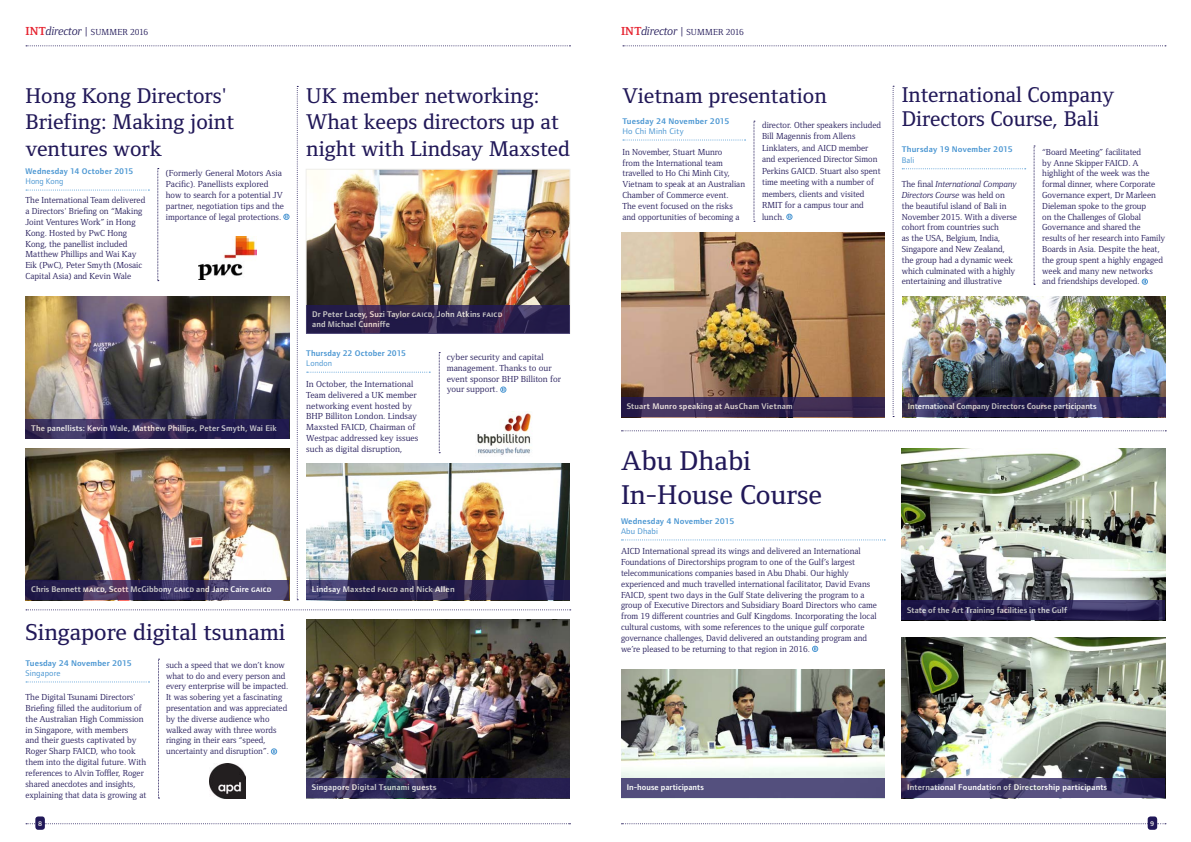
<style>
.page{position:relative;width:1191px;height:842px;background:#fff}
.page>*{position:absolute;margin:0;border:0;box-sizing:border-box;transform-origin:0 0}
.t1{font:500 28px/33.6px "Foundry Form Serif";color:#211858}
.t2{font:500 23.7px "Foundry Form Serif";color:#211858}
.t3{font:500 22px/26.4px "Foundry Form Serif";color:#211858}
.t4{font:9px/10.8px "Foundry Form Serif";color:#211858}
.t5{font:600 8.5px/10.2px "Foundry Form Sans";letter-spacing:.015em;color:#fff}
.t6{font:600 8.5px "Foundry Form Sans";letter-spacing:.02em;color:#4a96d2}
.t7{font:8.5px "Foundry Form Sans";letter-spacing:.01em;color:#4a96d2}
.t8{font:600 7px "Foundry Form Sans";color:#efeeea}
.s1{font-weight:700;font-size:12px;color:#e62330}
.s2{font-style:italic;font-size:12px}
.s3{font-size:12px}
.s4{font-style:italic}
</style>
<div class="page">
<svg style="left:623px;top:45px;width:543px;height:1px"></svg>
<svg style="left:621px;top:823px;width:525px;height:1px"></svg>
<div style="left:1147px;top:816px;width:10px;height:14px;background:#211858;border-radius:3px"></div>
<svg style="left:45px;top:823px;width:525px;height:1px"></svg>
<div style="left:35px;top:816px;width:10px;height:14px;background:#211858;border-radius:3px"></div>
<svg style="left:26px;top:45px;width:544px;height:1px"></svg>
<svg style="left:892px;top:86px;width:2px;height:331px"></svg>
<svg style="left:621px;top:430px;width:545px;height:1px"></svg>
<svg style="left:26px;top:609px;width:545px;height:1px"></svg>
<svg style="left:307px;top:372px;width:123px;height:1px"></svg>
<svg style="left:500px;top:387px;width:6px;height:5px"></svg>
<svg style="left:26px;top:681px;width:123px;height:1px"></svg>
<svg style="left:271px;top:749px;width:6px;height:5px"></svg>
<img style="left:901px;top:638px;width:264px;height:140px">
<img style="left:901px;top:448px;width:264px;height:152px">
<img style="left:621px;top:669px;width:263px;height:109px">
<svg style="left:623px;top:139px;width:122px;height:1px"></svg>
<svg style="left:786px;top:214px;width:6px;height:6px"></svg>
<svg style="left:621px;top:539px;width:264px;height:1px"></svg>
<svg style="left:812px;top:646px;width:6px;height:6px"></svg>
<img style="left:26px;top:448px;width:263px;height:132px">
<img style="left:26px;top:296px;width:263px;height:123px">
<svg style="left:26px;top:190px;width:123px;height:1px"></svg>
<svg style="left:284px;top:214px;width:5px;height:6px"></svg>
<img style="left:308px;top:171px;width:260px;height:134px">
<div style="left:306px;top:169px;width:264px;height:165px;border:1px solid #efeeea"></div>
<img style="left:306px;top:463px;width:264px;height:117px">
<svg style="left:297px;top:86px;width:1px;height:514px"></svg>
<img style="left:621px;top:233px;width:263px;height:164px">
<svg style="left:901px;top:778px;width:264px;height:20px;background:#453f6e"></svg>
<svg style="left:901px;top:600px;width:264px;height:20px;background:#292353"></svg>
<div style="left:621px;top:778px;width:263px;height:20px;background:#534f7d"></div>
<img style="left:477px;top:411px;width:54px;height:44px">
<img style="left:199px;top:236px;width:57px;height:44px">
<img style="left:902px;top:296px;width:263px;height:101px">
<svg style="left:902px;top:168px;width:123px;height:1px"></svg>
<svg style="left:1142px;top:279px;width:5px;height:5px"></svg>
<svg style="left:902px;top:397px;width:263px;height:20px;background:#2d2656"></svg>
<img style="left:306px;top:620px;width:264px;height:158px">
<svg style="left:306px;top:778px;width:264px;height:20px;background:#2a2453"></svg>
<img style="left:210px;top:763px;width:35px;height:35px">
<svg style="left:1033px;top:146px;width:2px;height:139px"></svg>
<svg style="left:753px;top:121px;width:2px;height:101px"></svg>
<svg style="left:439px;top:352px;width:1px;height:101px"></svg>
<svg style="left:158px;top:659px;width:1px;height:140px"></svg>
<svg style="left:158px;top:168px;width:1px;height:113px"></svg>
<svg style="left:26px;top:580px;width:263px;height:20px;background:#3d3361"></svg>
<svg style="left:306px;top:580px;width:264px;height:20px;background:#2e2753"></svg>
<svg style="left:306px;top:305px;width:264px;height:28px;background:#2b214d"></svg>
<svg style="left:621px;top:397px;width:263px;height:20px;background:#392a54"></svg>
<svg style="left:26px;top:419px;width:263px;height:20px;background:#2e2555"></svg>
<p class="t4" style="left:26px;top:27px;width:124px"><span class="s1">INT</span><span class="s2">director</span> <span class="s3">|</span> SUMMER 2016</p>
<p class="t4" style="left:621px;top:27px;width:124px"><span class="s1">INT</span><span class="s2">director</span> <span class="s3">|</span> SUMMER 2016</p>
<h3 class="t3" style="left:306px;top:82px;width:265px">UK member networking:<br>What keeps directors up at night with Lindsay Maxsted</h3>
<h3 class="t3" style="left:26px;top:82px;width:210px">Hong Kong Directors'<br>Briefing: Making joint ventures work</h3>
<h3 class="t3" style="left:622px;top:82px;width:206px">Vietnam presentation</h3>
<p class="t6" style="left:622px;top:116px;width:109px">Tuesday 24 November 2015</p>
<p class="t7" style="left:622px;top:126px;width:63px">Ho Chi Minh City</p>
<p class="t4" style="left:622px;top:146px;width:124px">In November, Stuart Munro<br>from the International team travelled to Ho Chi Minh City,<br>Vietnam to speak at an Australian<br>Chamber of Commerce event.<br>The event focused on the risks and opportunities of becoming a</p>
<p class="t4" style="left:762px;top:119px;width:120px;line-height:11.5px">director. Other speakers included<br>Bill Magennis from Allens<br>Linklaters, and AICD member and experienced Director Simon<br>Perkins GAICD. Stuart also spent time meeting with a number of members, clients and visited<br>RMIT for a campus tour and lunch.</p>
<p class="t6" style="left:26px;top:166px;width:110px">Wednesday 14 October 2015</p>
<p class="t7" style="left:26px;top:176px;width:39px">Hong Kong</p>
<p class="t4" style="left:26px;top:195px;width:121px">The International Team delivered a Directors' Briefing on “Making<br>Joint Ventures Work” in Hong<br>Kong. Hosted by PwC Hong<br>Kong, the panellist included<br>Matthew Phillips and Wai Kay<br>Eik (PwC), Peter Smyth (Mosaic<br>Capital Asia) and Kevin Wale</p>
<p class="t4" style="left:166px;top:168px;width:119px">(Formerly General Motors Asia<br>Pacific). Panellists explored how to search for a potential JV partner, negotiation tips and the importance of legal protections.</p>
<p class="t5" style="left:31px;top:423px;width:247px">The panellists: Kevin Wale, Matthew Phillips, Peter Smyth, Wai Eik</p>
<p class="t5" style="left:312px;top:309px;width:192px">Dr Peter Lacey, Suzi Taylor gaicd, John Atkins faicd and Michael Cunniffe</p>
<p class="t6" style="left:306px;top:348px;width:101px">Thursday 22 October 2015</p>
<p class="t7" style="left:306px;top:358px;width:27px">London</p>
<p class="t4" style="left:306px;top:379px;width:114px">In October, the International<br>Team delivered a UK member networking event hosted by<br>BHP Billiton London. Lindsay<br>Maxsted FAICD, Chairman of<br>Westpac addressed key issues such as digital disruption,</p>
<p class="t4" style="left:447px;top:352px;width:116px">cyber security and capital management. Thanks to our event sponsor BHP Billiton for your support.</p>
<p class="t5" style="left:31px;top:585px;width:242px">Chris Bennett MAICD, Scott McGibbony GAICD and Jane Caire GAICD</p>
<p class="t5" style="left:312px;top:585px;width:144px">Lindsay Maxsted FAICD and Nick Allen</p>
<h2 class="t2" style="left:26px;top:618px;width:261px">Singapore digital tsunami</h2>
<p class="t6" style="left:26px;top:658px;width:108px">Tuesday 24 November 2015</p>
<p class="t7" style="left:26px;top:668px;width:36px">Singapore</p>
<p class="t4" style="left:26px;top:692px;width:122px">The Digital Tsunami Directors'<br>Briefing filled the auditorium of the Australian High Commission in Singapore, with members<br>and their guests captivated by<br>Roger Sharp FAICD, who took them into the digital future. With references to Alvin Toffler, Roger shared anecdotes and insights, explaining that data is growing at</p>
<p class="t8" style="left:38px;top:819px;width:6px">8</p>
<p class="t4" style="left:166px;top:659px;width:124px">such a speed that we don’t know what to do and every person and every enterprise will be impacted.<br>It was sobering yet a fascinating presentation and was appreciated by the diverse audience who walked away with three words ringing in their ears “speed, uncertainty and disruption”.</p>
<p class="t5" style="left:312px;top:782px;width:126px">Singapore Digital Tsunami guests</p>
<p class="t5" style="left:626px;top:401px;width:167px">Stuart Munro speaking at AusCham Vietnam</p>
<h1 class="t1" style="left:621px;top:444px;width:202px">Abu Dhabi<br>In-House Course</h1>
<p class="t6" style="left:621px;top:516px;width:115px">Wednesday 4 November 2015</p>
<p class="t7" style="left:621px;top:526px;width:38px">Abu Dhabi</p>
<p class="t4" style="left:621px;top:546px;width:257px">AICD International spread its wings and delivered an International Foundations of Directorships program to one of the Gulf’s largest telecommunications companies based in Abu Dhabi. Our highly experienced and much travelled international facilitator, David Evans FAICD, spent two days in the Gulf State delivering the program to a group of Executive Directors and Subsidiary Board Directors who came from 19 different countries and Gulf Kingdoms. Incorporating the local cultural customs, with some references to the unique gulf corporate governance challenges, David delivered an outstanding program and we’re pleased to be returning to that region in 2016.</p>
<p class="t5" style="left:626px;top:782px;width:79px">In-house participants</p>
<h3 class="t3" style="left:901px;top:83px;width:214px;line-height:24px">International Company<br>Directors Course, Bali</h3>
<p class="t6" style="left:901px;top:145px;width:113px">Thursday 19 November 2015</p>
<p class="t7" style="left:901px;top:155px;width:14px">Bali</p>
<p class="t4" style="left:901px;top:179px;width:117px">The final <span class="s4">International Company<br>Directors Course</span> was held on the beautiful island of Bali in<br>November 2015. With a diverse cohort from countries such<br>as the USA, Belgium, India,<br>Singapore and New Zealand, the group had a dynamic week which culminated with a highly entertaining and illustrative</p>
<p class="t4" style="left:1042px;top:146px;width:125px">“Board Meeting” facilitated<br>by Anne Skipper FAICD. A highlight of the week was the formal dinner, where Corporate<br>Governance expert, Dr Marleen<br>Dieleman spoke to the group<br>on the Challenges of Global<br>Governance and shared the results of her research into Family<br>Boards in Asia. Despite the heat, the group spent a highly engaged week and many new networks and friendships developed.</p>
<p class="t5" style="left:907px;top:401px;width:191px">International Company Directors Course participants</p>
<p class="t5" style="left:907px;top:605px;width:161px">State of the Art Training facilities in the Gulf</p>
<p class="t5" style="left:907px;top:782px;width:202px">International Foundation of Directorship participants</p>
<p class="t8" style="left:1150px;top:819px;width:6px">9</p>
</div>
